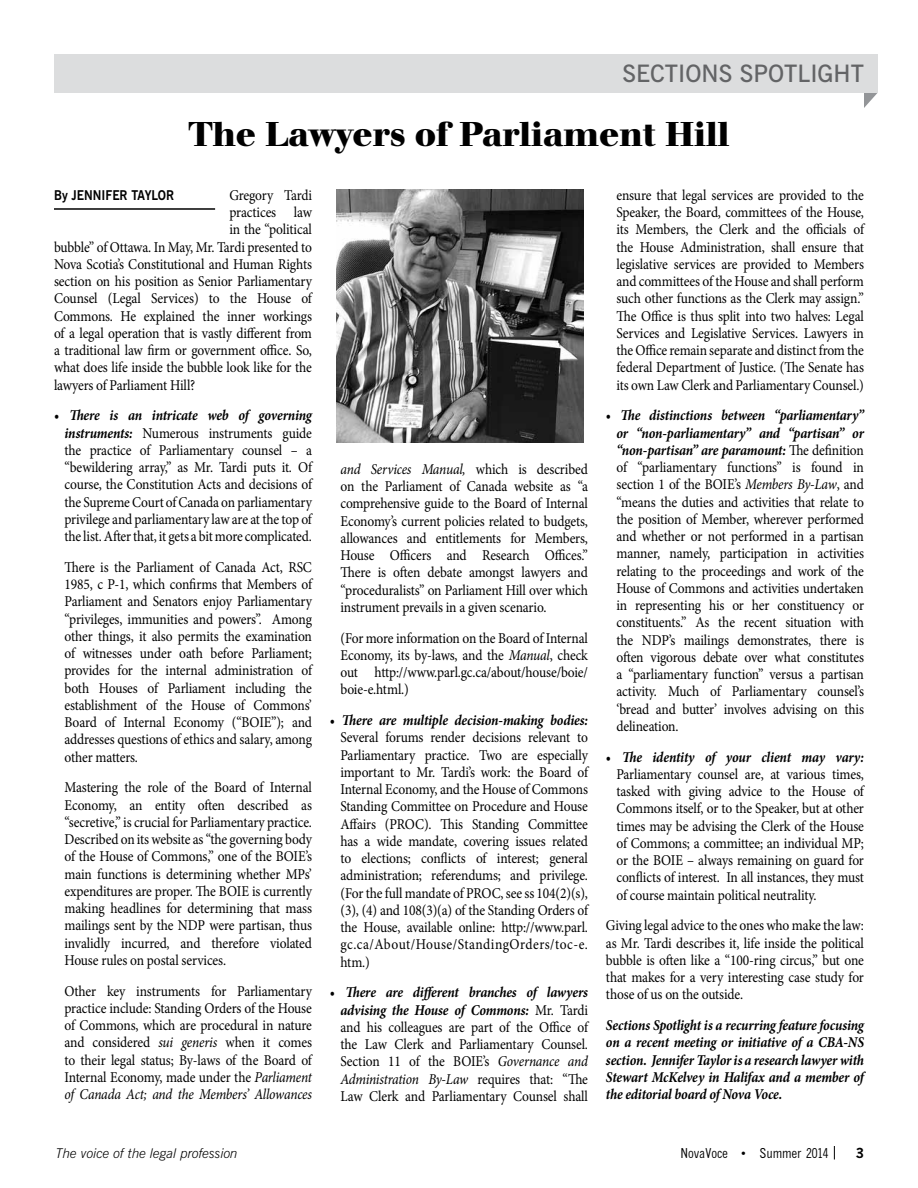
<style>
.page{position:relative;width:918px;height:1188px;background:#fff}
.page>*{position:absolute;margin:0;border:0;box-sizing:border-box;transform-origin:0 0}
.t1{font:700 36px "Walbaum Buc T";color:#000}
.t2{font:600 24px "News Gothic BT";color:#636466}
.t3{font:15px/17.2px "Minion Pro";letter-spacing:-.01em;color:#000;text-align:justify;scale:.9 1}
.t4{font:italic 700 15px/17.2px "Minion Pro";letter-spacing:-.015em;color:#000;text-align:justify;scale:.9 1}
.t5{font:italic 300 13.5px "News Gothic BT";color:#000}
.t6{font:condensed 13.5px "M News Gothic";color:#000}
.t7{font:700 13.5px "News Gothic BT";color:#000;scale:.9 1}
.t8{font:700 13.5px "M News Gothic";color:#000}
.s1{font-weight:700;font-style:italic}
.s2{font-style:italic}
</style>
<div class="page">
<svg style="left:834px;top:1146px;width:1px;height:14px"></svg>
<svg style="left:864px;top:93px;width:13px;height:15px"></svg>
<div style="left:54px;top:54px;width:824px;height:39px;background:#dcddde"></div>
<hr style="left:54px;top:208px;width:161px;height:2px;background:#000">
<img style="left:336px;top:189px;width:247px;height:254px">
<h2 class="t2" style="left:623px;top:58px;width:243px">SECTIONS SPOTLIGHT</h2>
<h1 class="t1" style="left:188px;top:114px;width:543px">The Lawyers of Parliament Hill</h1>
<p class="t3" style="left:230px;top:187px;width:93px">Gregory Tardi</p>
<p class="t3" style="left:230px;top:204px;width:93px">practices law</p>
<p class="t3" style="left:230px;top:221px;width:93px">in the “political</p>
<p class="t3" style="left:54px;top:238px;width:288px">bubble” of Ottawa. In May, Mr. Tardi presented to</p>
<p class="t3" style="left:54px;top:256px;width:288px">Nova Scotia’s Constitutional and Human Rights</p>
<p class="t3" style="left:54px;top:273px;width:288px">section on his position as Senior Parliamentary</p>
<p class="t3" style="left:54px;top:290px;width:288px">Counsel (Legal Services) to the House of</p>
<p class="t3" style="left:54px;top:307px;width:288px">Commons. He explained the inner workings</p>
<p class="t3" style="left:54px;top:325px;width:288px">of a legal operation that is vastly different from</p>
<p class="t3" style="left:54px;top:342px;width:288px">a traditional law firm or government office. So,</p>
<p class="t3" style="left:54px;top:359px;width:288px">what does life inside the bubble look like for the</p>
<p class="t3" style="left:54px;top:376px;width:159px">lawyers of Parliament Hill?</p>
<p class="t3" style="left:65px;top:407px;width:277px;text-indent:-11px">• <span class="s1">There is an intricate web of governing instruments:</span> Numerous instruments guide the practice of Parliamentary counsel – a “bewildering array,” as Mr. Tardi puts it. Of course, the Constitution Acts and decisions of the Supreme Court of Canada on parliamentary privilege and parliamentary law are at the top of the list. After that, it gets a bit more complicated.</p>
<p class="t3" style="left:65px;top:559px;width:277px">There is the Parliament of Canada Act, RSC 1985, c P-1, which confirms that Members of Parliament and Senators enjoy Parliamentary “privileges, immunities and powers”. Among other things, it also permits the examination of witnesses under oath before Parliament; provides for the internal administration of both Houses of Parliament including the establishment of the House of Commons’ Board of Internal Economy (“BOIE”); and addresses questions of ethics and salary, among other matters.</p>
<p class="t3" style="left:65px;top:779px;width:277px">Mastering the role of the Board of Internal Economy, an entity often described as “secretive,” is crucial for Parliamentary practice.<br>Described on its website as “the governing body of the House of Commons,” one of the BOIE’s main functions is determining whether MPs’ expenditures are proper. The BOIE is currently making headlines for determining that mass mailings sent by the NDP were partisan, thus invalidly incurred, and therefore violated House rules on postal services.</p>
<p class="t3" style="left:65px;top:982px;width:277px">Other key instruments for Parliamentary practice include: Standing Orders of the House of Commons, which are procedural in nature and considered <span class="s2">sui generis</span> when it comes to their legal status; By-laws of the Board of Internal Economy, made under the <span class="s2">Parliament of Canada Act; and the Members’ Allowances</span></p>
<p class="t7" style="left:54px;top:187px;width:135px">By JENNIFER TAYLOR</p>
<p class="t3" style="left:340px;top:461px;width:277px"><span class="s2">and Services Manual,</span> which is described on the Parliament of Canada website as “a comprehensive guide to the Board of Internal Economy’s current policies related to budgets, allowances and entitlements for Members, House Officers and Research Offices.” There is often debate amongst lawyers and “proceduralists” on Parliament Hill over which instrument prevails in a given scenario.</p>
<p class="t3" style="left:340px;top:629px;width:276px">(For more information on the Board of Internal Economy, its by-laws, and the <span class="s2">Manual</span>, check out http://www.parl.gc.ca/about/house/boie/ boie-e.html.)</p>
<p class="t3" style="left:340px;top:712px;width:277px;text-indent:-11px">• <span class="s1">There are multiple decision-making bodies:<br></span>Several forums render decisions relevant to Parliamentary practice. Two are especially important to Mr. Tardi’s work: the Board of Internal Economy, and the House of Commons Standing Committee on Procedure and House Affairs (PROC). This Standing Committee has a wide mandate, covering issues related to elections; conflicts of interest; general administration; referendums; and privilege. (For the full mandate of PROC, see ss 104(2)(s), (3), (4) and 108(3)(a) of the Standing Orders of the House, available online: http://www.parl. gc.ca/About/House/StandingOrders/toc-e. htm.)</p>
<p class="t3" style="left:340px;top:984px;width:277px;text-indent:-11px">• <span class="s1">There are different branches of lawyers advising the House of Commons:</span> Mr. Tardi and his colleagues are part of the Office of the Law Clerk and Parliamentary Counsel.<br>Section 11 of the BOIE’s <span class="s2">Governance and Administration By-Law</span> requires that: “The Law Clerk and Parliamentary Counsel shall</p>
<p class="t3" style="left:616px;top:187px;width:277px">ensure that legal services are provided to the Speaker, the Board, committees of the House, its Members, the Clerk and the officials of the House Administration, shall ensure that legislative services are provided to Members and committees of the House and shall perform such other functions as the Clerk may assign.” The Office is thus split into two halves: Legal Services and Legislative Services. Lawyers in the Office remain separate and distinct from the federal Department of Justice. (The Senate has its own Law Clerk and Parliamentary Counsel.)</p>
<p class="t3" style="left:616px;top:407px;width:277px;text-indent:-11px">• <span class="s1">The distinctions between “parliamentary” or “non-parliamentary” and “partisan” or “non-partisan” are paramount:</span> The definition of “parliamentary functions” is found in section 1 of the BOIE’s <span class="s2">Members By-Law</span>, and “means the duties and activities that relate to the position of Member, wherever performed and whether or not performed in a partisan manner, namely, participation in activities relating to the proceedings and work of the House of Commons and activities undertaken in representing his or her constituency or constituents.” As the recent situation with the NDP’s mailings demonstrates, there is often vigorous debate over what constitutes a “parliamentary function” versus a partisan activity. Much of Parliamentary counsel’s ‘bread and butter’ involves advising on this delineation.</p>
<p class="t3" style="left:616px;top:748px;width:277px;text-indent:-11px">• <span class="s1">The identity of your client may vary:<br></span>Parliamentary counsel are, at various times, tasked with giving advice to the House of Commons itself, or to the Speaker, but at other times may be advising the Clerk of the House of Commons; a committee; an individual MP; or the BOIE – always remaining on guard for conflicts of interest. In all instances, they must of course maintain political neutrality.</p>
<p class="t3" style="left:606px;top:917px;width:288px">Giving legal advice to the ones who make the law: as Mr. Tardi describes it, life inside the political bubble is often like a “100-ring circus,” but one that makes for a very interesting case study for those of us on the outside.</p>
<p class="t4" style="left:606px;top:1016px;width:288px">Sections Spotlight is a recurring feature focusing on a recent meeting or initiative of a CBA-NS section. Jennifer Taylor is a research lawyer with Stewart McKelvey in Halifax and a member of the editorial board of Nova Voce.</p>
<p class="t5" style="left:56px;top:1145px;width:183px">The voice of the legal profession</p>
<p class="t6" style="left:680px;top:1146px;width:150px">NovaVoce • Summer 2014</p>
<p class="t8" style="left:856px;top:1145px;width:10px">3</p>
</div>
